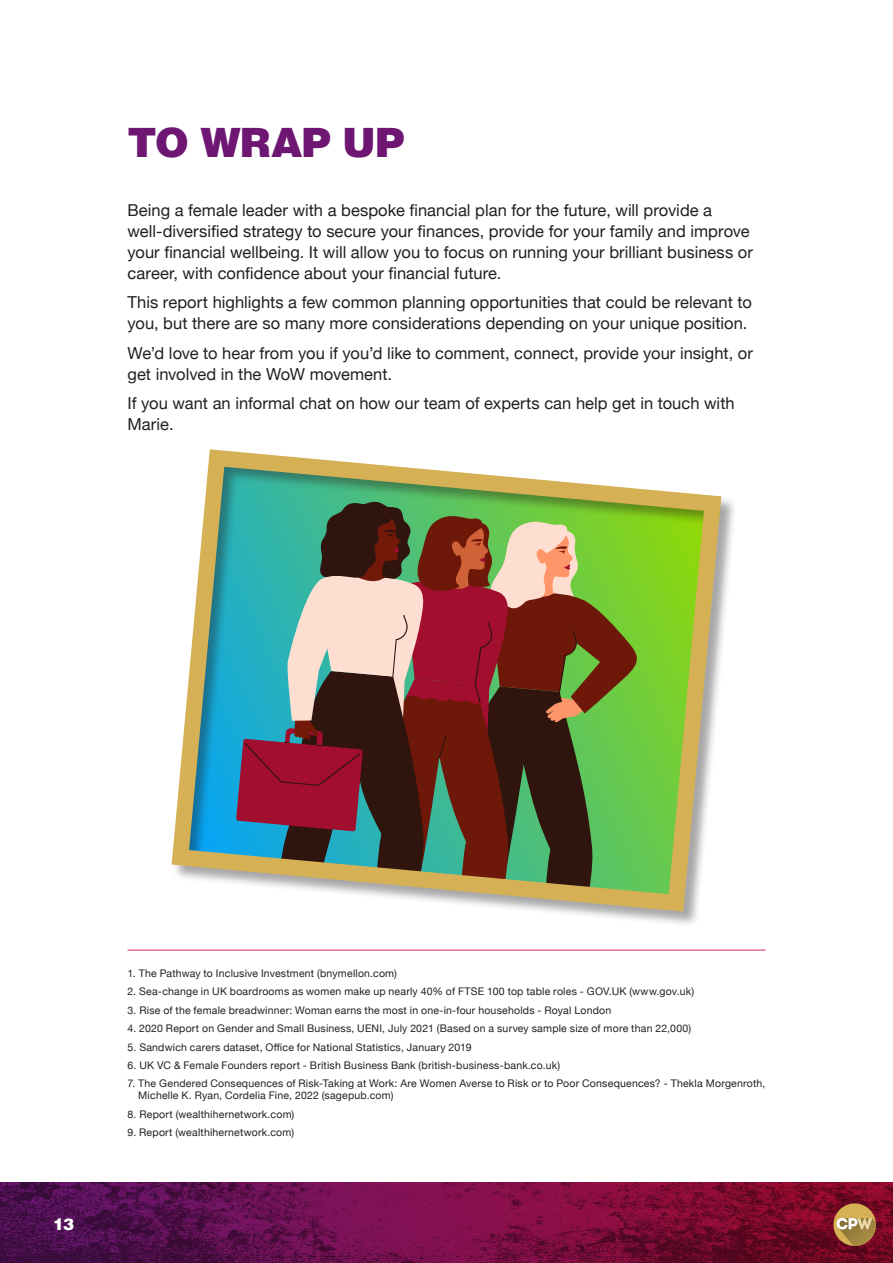
<style>
.page{position:relative;width:893px;height:1263px;background:#fff}
.page>*{position:absolute;margin:0;border:0;box-sizing:border-box;transform-origin:0 0}
.t1{font:900 40.5px "Helvetica";letter-spacing:-.025em;color:#6d1772}
.t2{font:16.5px/21px "Helvetica Neue";color:#231f20}
.t3{font:900 16.5px "Helvetica";color:#fff}
.t4{font:10.5px/12px "Helvetica Neue";letter-spacing:.02em;color:#231f20}
</style>
<div class="page">
<svg style="left:0;top:1182px;width:893px;height:81px;background:#6d0d42"></svg>
<hr style="left:128px;top:950px;width:637px;height:1px;background:#d72654">
<div style="left:833px;top:1203px;width:43px;height:43px;background:#d5b054;border-radius:50%"></div>
<svg style="left:837px;top:1218px;width:39px;height:28px"></svg>
<svg style="left:171px;top:449px;width:559px;height:471px;background:#8d9471"></svg>
<p class="t1" style="left:128px;top:116px;width:278px">TO WRAP UP</p>
<p class="t2" style="left:128px;top:200px;width:627px">Being a female leader with a bespoke financial plan for the future, will provide a well-diversified strategy to secure your finances, provide for your family and improve your financial wellbeing. It will allow you to focus on running your brilliant business or career, with confidence about your financial future.</p>
<p class="t2" style="left:128px;top:293px;width:626px">This report highlights a few common planning opportunities that could be relevant to you, but there are so many more considerations depending on your unique position.</p>
<p class="t2" style="left:128px;top:343px;width:627px">We’d love to hear from you if you’d like to comment, connect, provide your insight, or get involved in the WoW movement.</p>
<p class="t2" style="left:128px;top:394px;width:609px">If you want an informal chat on how our team of experts can help get in touch with<br>Marie.</p>
<p class="t3" style="left:53px;top:1213px;width:23px">13</p>
<p class="t4" style="left:128px;top:968px;width:271px">1. The Pathway to Inclusive Investment (bnymellon.com)</p>
<p class="t4" style="left:128px;top:986px;width:568px">2. Sea-change in UK boardrooms as women make up nearly 40% of FTSE 100 top table roles - GOV.UK (www.gov.uk)</p>
<p class="t4" style="left:128px;top:1005px;width:485px">3. Rise of the female breadwinner: Woman earns the most in one-in-four households - Royal London</p>
<p class="t4" style="left:128px;top:1023px;width:565px">4. 2020 Report on Gender and Small Business, UENI, July 2021 (Based on a survey sample size of more than 22,000)</p>
<p class="t4" style="left:128px;top:1041px;width:345px">5. Sandwich carers dataset, Office for National Statistics, January 2019</p>
<p class="t4" style="left:128px;top:1060px;width:434px">6. UK VC &amp; Female Founders report - British Business Bank (british-business-bank.co.uk)</p>
<p class="t4" style="left:138px;top:1078px;width:629px;text-indent:-11px">7. The Gendered Consequences of Risk-Taking at Work: Are Women Averse to Risk or to Poor Consequences? - Thekla Morgenroth,<br>Michelle K. Ryan, Cordelia Fine, 2022 (sagepub.com)</p>
<p class="t4" style="left:128px;top:1108px;width:168px">8. Report (wealthihernetwork.com)</p>
<p class="t4" style="left:128px;top:1127px;width:168px">9. Report (wealthihernetwork.com)</p>
</div>
